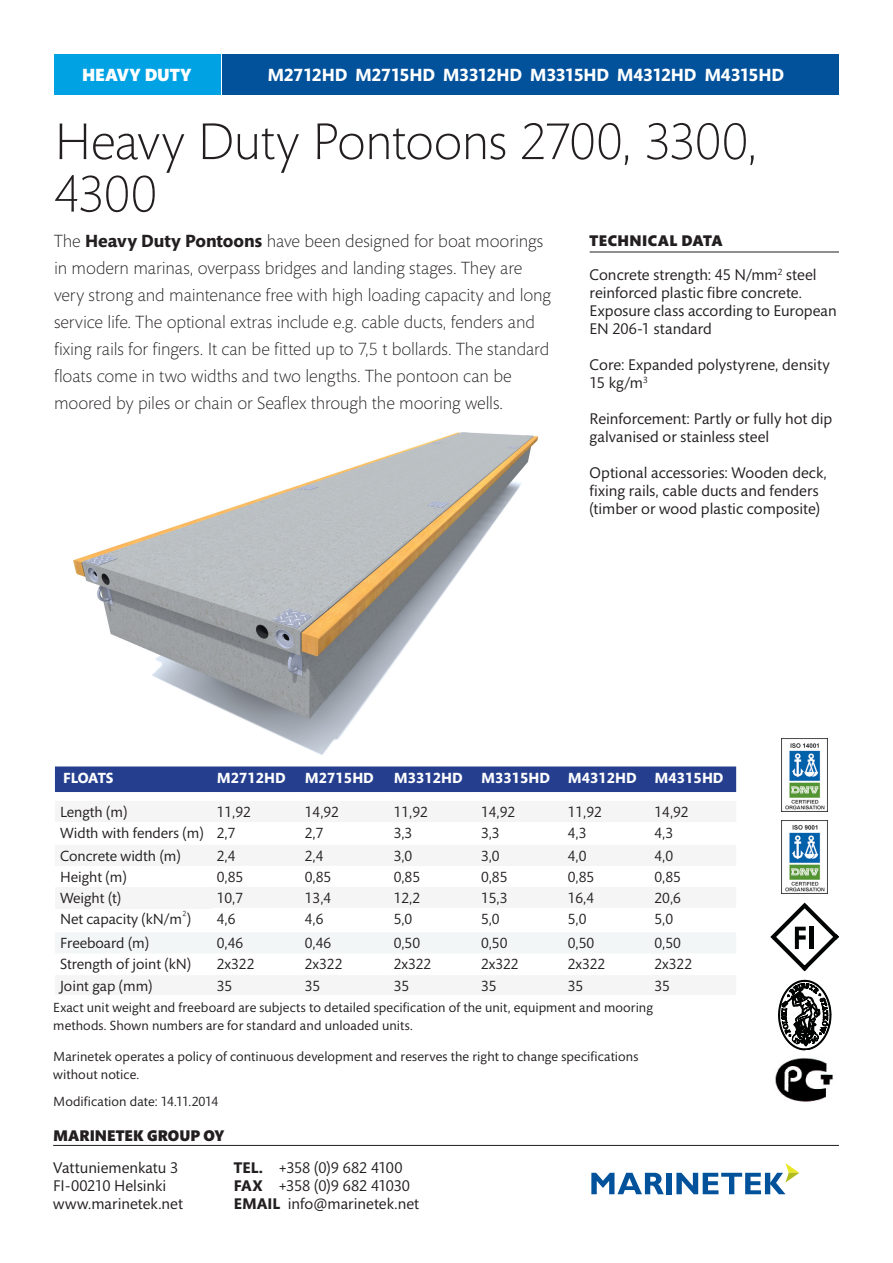
<style>
.page{position:relative;width:893px;height:1263px;background:#fff}
.page>*{position:absolute;margin:0;border:0;box-sizing:border-box;transform-origin:0 0}
.Sisältöotsikko{font:300 52.5px "Mundo Sans Std";letter-spacing:-.015em;color:#231f20}
.Ingressi_12_18pt_Bla{font:300 18px/27px "Mundo Sans Std";letter-spacing:-.005em;color:#231f20}
.Ingressi_12_18pt_Bla-2{font:700 18px "Mundo Sans Std";letter-spacing:-.02em;color:#fff}
.Ingressi_12_18pt_Bla-3{font:900 18px "Mundo Sans Std";letter-spacing:-.005em;color:#fff}
.Leipis_8_5_11pt_ei_t{font:15.75px/18px "Mundo Sans Std";color:#231f20}
.Leipis_8_5_11pt{font:15.75px/18px "Mundo Sans Std";color:#231f20}
.TECH_otsikko{font:900 15.75px "Mundo Sans Std";color:#231f20}
.Ingressi_12_18pt_Bla-4{font:900 15.75px "Mundo Sans Std";letter-spacing:.025em;color:#231f20}
.t1{font:15px "Mundo Sans Std";color:#231f20}
.t2{font:700 15px "Mundo Sans Std";color:#fff}
.Leipis_8_5_11pt-2{font:13.5px/18px "Mundo Sans Std";letter-spacing:.005em;color:#231f20}
.s1{font-weight:700}
</style>
<div class="page">
<div style="left:222px;top:54px;width:617px;height:40px;background:#01519b"></div>
<div style="left:54px;top:54px;width:166px;height:40px;background:#00a2e3"></div>
<div style="left:667px;top:1173px;width:5px;height:21px;background:#01519b"></div>
<svg style="left:591px;top:1173px;width:73px;height:21px"></svg>
<svg style="left:676px;top:1163px;width:123px;height:31px"></svg>
<hr style="left:53px;top:1145px;width:786px;height:1px;background:#231f20">
<div style="left:55px;top:887px;width:157px;height:21px;background:#f5f5f6"></div>
<div style="left:55px;top:933px;width:681px;height:20px;background:#f3f6f7"></div>
<div style="left:54px;top:766px;width:683px;height:26px;background:#253f8e"></div>
<hr style="left:590px;top:252px;width:249px;height:1px;background:#231f20">
<svg style="left:770px;top:902px;width:69px;height:69px"></svg>
<svg style="left:778px;top:980px;width:53px;height:70px"></svg>
<img style="left:782px;top:821px;width:45px;height:72px">
<img style="left:782px;top:739px;width:45px;height:72px">
<img style="left:775px;top:1058px;width:58px;height:44px">
<img style="left:73px;top:432px;width:466px;height:323px">
<p class="Ingressi_12_18pt_Bla-3" style="left:82px;top:65px;width:111px">HEAVY DUTY</p>
<p class="Ingressi_12_18pt_Bla-2" style="left:268px;top:65px;width:518px">M2712HD M2715HD M3312HD M3315HD M4312HD M4315HD</p>
<p class="Sisältöotsikko" style="left:54px;top:114px;width:705px">Heavy Duty Pontoons 2700, 3300,</p>
<p class="Sisältöotsikko" style="left:54px;top:166px;width:104px">4300</p>
<p class="Ingressi_12_18pt_Bla" style="left:54px;top:228px;width:498px">The <span class="s1">Heavy Duty Pontoons</span> have been designed for boat moorings in modern marinas, overpass bridges and landing stages. They are very strong and maintenance free with high loading capacity and long service life. The optional extras include e.g. cable ducts, fenders and fixing rails for fingers. It can be fitted up to 7,5 t bollards. The standard floats come in two widths and two lengths. The pontoon can be moored by piles or chain or Seaflex through the mooring wells.</p>
<p class="Ingressi_12_18pt_Bla-4" style="left:590px;top:232px;width:135px">TECHNICAL DATA</p>
<p class="Leipis_8_5_11pt_ei_t" style="left:590px;top:266px;width:249px">Concrete strength: 45 N/mm<sup>2</sup> steel reinforced plastic fibre concrete.<br>Exposure class according to European<br>EN 206-1 standard</p>
<p class="Leipis_8_5_11pt_ei_t" style="left:590px;top:356px;width:242px">Core: Expanded polystyrene, density<br>15 kg/m<sup>3</sup></p>
<p class="Leipis_8_5_11pt_ei_t" style="left:590px;top:410px;width:244px">Reinforcement: Partly or fully hot dip galvanised or stainless steel</p>
<p class="Leipis_8_5_11pt_ei_t" style="left:590px;top:464px;width:239px">Optional accessories: Wooden deck, fixing rails, cable ducts and fenders (timber or wood plastic composite)</p>
<p class="t2" style="left:63px;top:769px;width:52px">FLOATS</p>
<p class="t2" style="left:217px;top:769px;width:70px">M2712HD</p>
<p class="t2" style="left:305px;top:769px;width:70px">M2715HD</p>
<p class="t2" style="left:394px;top:769px;width:70px">M3312HD</p>
<p class="t2" style="left:481px;top:769px;width:70px">M3315HD</p>
<p class="t2" style="left:568px;top:769px;width:70px">M4312HD</p>
<p class="t2" style="left:654px;top:769px;width:70px">M4315HD</p>
<p class="t1" style="left:60px;top:804px;width:69px">Length (m)</p>
<p class="t1" style="left:217px;top:804px;width:36px">11,92</p>
<p class="t1" style="left:305px;top:804px;width:36px">14,92</p>
<p class="t1" style="left:394px;top:804px;width:36px">11,92</p>
<p class="t1" style="left:481px;top:804px;width:36px">14,92</p>
<p class="t1" style="left:568px;top:804px;width:36px">11,92</p>
<p class="t1" style="left:654px;top:804px;width:36px">14,92</p>
<p class="t1" style="left:60px;top:825px;width:145px">Width with fenders (m)</p>
<p class="t1" style="left:217px;top:825px;width:20px">2,7</p>
<p class="t1" style="left:305px;top:825px;width:20px">2,7</p>
<p class="t1" style="left:394px;top:825px;width:20px">3,3</p>
<p class="t1" style="left:481px;top:825px;width:20px">3,3</p>
<p class="t1" style="left:568px;top:825px;width:20px">4,3</p>
<p class="t1" style="left:654px;top:825px;width:20px">4,3</p>
<p class="t1" style="left:60px;top:848px;width:122px">Concrete width (m)</p>
<p class="t1" style="left:217px;top:848px;width:20px">2,4</p>
<p class="t1" style="left:305px;top:848px;width:20px">2,4</p>
<p class="t1" style="left:394px;top:848px;width:20px">3,0</p>
<p class="t1" style="left:481px;top:848px;width:20px">3,0</p>
<p class="t1" style="left:568px;top:848px;width:20px">4,0</p>
<p class="t1" style="left:654px;top:848px;width:20px">4,0</p>
<p class="t1" style="left:60px;top:869px;width:68px">Height (m)</p>
<p class="t1" style="left:217px;top:869px;width:28px">0,85</p>
<p class="t1" style="left:305px;top:869px;width:28px">0,85</p>
<p class="t1" style="left:394px;top:869px;width:28px">0,85</p>
<p class="t1" style="left:481px;top:869px;width:28px">0,85</p>
<p class="t1" style="left:568px;top:869px;width:28px">0,85</p>
<p class="t1" style="left:654px;top:869px;width:28px">0,85</p>
<p class="t1" style="left:60px;top:890px;width:63px">Weight (t)</p>
<p class="t1" style="left:217px;top:890px;width:28px">10,7</p>
<p class="t1" style="left:305px;top:890px;width:28px">13,4</p>
<p class="t1" style="left:394px;top:890px;width:28px">12,2</p>
<p class="t1" style="left:481px;top:890px;width:28px">15,3</p>
<p class="t1" style="left:568px;top:890px;width:28px">16,4</p>
<p class="t1" style="left:654px;top:890px;width:28px">20,6</p>
<p class="t1" style="left:60px;top:911px;width:133px">Net capacity (kN/m<sup>²</sup>)</p>
<p class="t1" style="left:217px;top:911px;width:20px">4,6</p>
<p class="t1" style="left:305px;top:911px;width:20px">4,6</p>
<p class="t1" style="left:394px;top:911px;width:20px">5,0</p>
<p class="t1" style="left:481px;top:911px;width:20px">5,0</p>
<p class="t1" style="left:568px;top:911px;width:20px">5,0</p>
<p class="t1" style="left:654px;top:911px;width:20px">5,0</p>
<p class="t1" style="left:60px;top:935px;width:91px">Freeboard (m)</p>
<p class="t1" style="left:217px;top:935px;width:28px">0,46</p>
<p class="t1" style="left:305px;top:935px;width:28px">0,46</p>
<p class="t1" style="left:394px;top:935px;width:28px">0,50</p>
<p class="t1" style="left:481px;top:935px;width:28px">0,50</p>
<p class="t1" style="left:568px;top:935px;width:28px">0,50</p>
<p class="t1" style="left:654px;top:935px;width:28px">0,50</p>
<p class="t1" style="left:60px;top:956px;width:133px">Strength of joint (kN)</p>
<p class="t1" style="left:217px;top:956px;width:39px">2x322</p>
<p class="t1" style="left:305px;top:956px;width:39px">2x322</p>
<p class="t1" style="left:394px;top:956px;width:39px">2x322</p>
<p class="t1" style="left:481px;top:956px;width:39px">2x322</p>
<p class="t1" style="left:568px;top:956px;width:39px">2x322</p>
<p class="t1" style="left:654px;top:956px;width:39px">2x322</p>
<p class="t1" style="left:60px;top:977px;width:94px">Joint gap (mm)</p>
<p class="t1" style="left:217px;top:977px;width:17px">35</p>
<p class="t1" style="left:305px;top:977px;width:17px">35</p>
<p class="t1" style="left:394px;top:977px;width:17px">35</p>
<p class="t1" style="left:481px;top:977px;width:17px">35</p>
<p class="t1" style="left:568px;top:977px;width:17px">35</p>
<p class="t1" style="left:654px;top:977px;width:17px">35</p>
<p class="Leipis_8_5_11pt-2" style="left:53px;top:999px;width:601px">Exact unit weight and freeboard are subjects to detailed specification of the unit, equipment and mooring methods. Shown numbers are for standard and unloaded units.</p>
<p class="Leipis_8_5_11pt-2" style="left:53px;top:1048px;width:587px">Marinetek operates a policy of continuous development and reserves the right to change specifications without notice.</p>
<p class="Leipis_8_5_11pt-2" style="left:53px;top:1092px;width:167px">Modification date: 14.11.2014</p>
<p class="TECH_otsikko" style="left:53px;top:1127px;width:173px">MARINETEK GROUP OY</p>
<p class="Leipis_8_5_11pt" style="left:53px;top:1159px;width:131px">Vattuniemenkatu 3<br>FI-00210 Helsinki www.marinetek.net</p>
<p class="Leipis_8_5_11pt_ei_t" style="left:234px;top:1159px;width:170px"><span class="s1">TEL.</span> +358 (0)9 682 4100</p>
<p class="Leipis_8_5_11pt_ei_t" style="left:234px;top:1177px;width:178px"><span class="s1">FAX</span> +358 (0)9 682 41030</p>
<p class="Leipis_8_5_11pt_ei_t" style="left:234px;top:1195px;width:187px"><span class="s1">EMAIL</span> info@marinetek.net</p>
</div>
